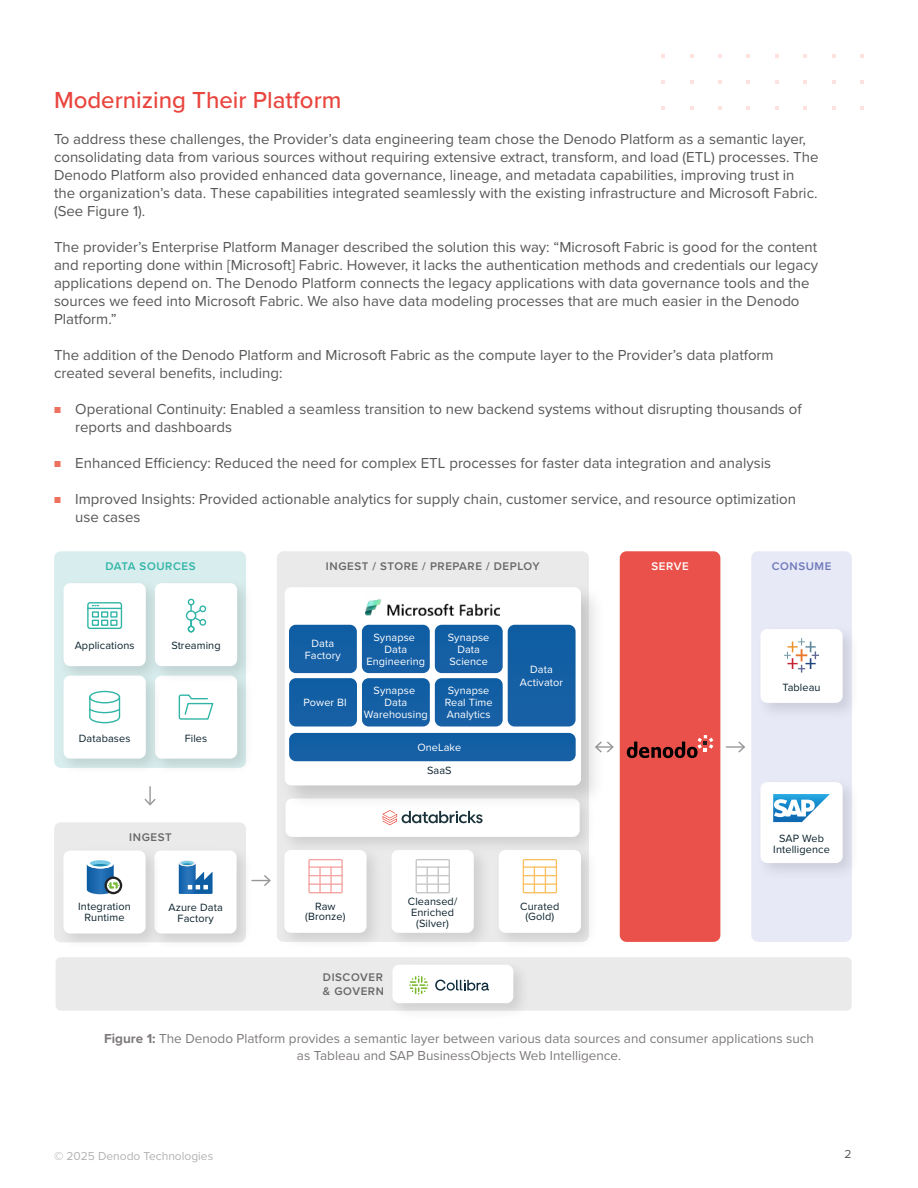
<style>
.page{position:relative;width:918px;height:1188px;background:#fff}
.page>*{position:absolute;margin:0;border:0;box-sizing:border-box;transform-origin:0 0}
.t1{font:500 24px "Proxima Nova";color:#e9453e}
.t2{font:15px/18px "Proxima Nova";color:#575756}
.t3{font:13.5px/18px "Proxima Nova";color:#7e7a79;text-align:center}
.t4{font:12px "Proxima Nova";color:#b3b2b2}
.t5{font:12px "Proxima Nova";color:#575756}
.t6{font:600 11.55px/14.5px "Proxima Nova";letter-spacing:.05em;color:#676767}
.t7{font:600 11.55px "Proxima Nova";letter-spacing:.05em;color:#2fb4a6}
.t8{font:600 11.55px "Proxima Nova";letter-spacing:.05em;color:#6d78b9}
.t9{font:600 11.55px "Proxima Nova";letter-spacing:.05em;color:#fff}
.t10{font:10.95px/10.9px "Proxima Nova";letter-spacing:.01em;color:#0b222d;text-align:center}
.t11{font:10.95px/12.3px "Proxima Nova";letter-spacing:.01em;color:#fff;text-align:center}
.s1{font-size:10.5px;color:#ee715f}
.s2{font-weight:700}
</style>
<div class="page">
<div style="left:751px;top:551px;width:101px;height:391px;background:#e7e9f7;border-radius:7px"></div>
<div style="left:760px;top:629px;width:83px;height:74px;background:#fff;border-radius:7px"></div>
<svg style="left:784px;top:638px;width:35px;height:35px"></svg>
<div style="left:760px;top:782px;width:83px;height:81px;background:#fff;border-radius:7px"></div>
<svg style="left:773px;top:794px;width:57px;height:28px"></svg>
<svg style="left:144px;top:787px;width:12px;height:19px"></svg>
<svg style="left:258px;top:875px;width:13px;height:11px"></svg>
<svg style="left:611px;top:744px;width:3px;height:6px"></svg>
<svg style="left:726px;top:741px;width:19px;height:12px"></svg>
<div style="left:620px;top:551px;width:100px;height:391px;background:#ea514a;border-radius:7px"></div>
<svg style="left:627px;top:735px;width:86px;height:23px"></svg>
<div style="left:56px;top:957px;width:796px;height:54px;background:#eaeaea;border-radius:5px"></div>
<div style="left:277px;top:551px;width:312px;height:391px;background:#eaeaea;border-radius:7px"></div>
<div style="left:284px;top:850px;width:83px;height:83px;background:#fff;border-radius:7px"></div>
<svg style="left:308px;top:859px;width:35px;height:7px"></svg>
<div style="left:308px;top:875px;width:35px;height:10px;border:1px solid #f4a5a3"></div>
<div style="left:308px;top:866px;width:35px;height:10px;border:1px solid #f4a5a3"></div>
<svg style="left:308px;top:883px;width:35px;height:11px"></svg>
<hr style="left:319px;top:867px;width:2px;height:26px;background:#f4a5a3">
<hr style="left:330px;top:867px;width:2px;height:26px;background:#f4a5a3">
<img style="left:393px;top:858px;width:89px;height:83px">
<div style="left:392px;top:850px;width:82px;height:83px;background:#fff;border-radius:7px"></div>
<svg style="left:415px;top:859px;width:35px;height:35px"></svg>
<div style="left:499px;top:850px;width:82px;height:83px;background:#fff;border-radius:7px"></div>
<svg style="left:522px;top:859px;width:36px;height:35px"></svg>
<img style="left:276px;top:816px;width:315px;height:42px">
<div style="left:286px;top:798px;width:294px;height:39px;background:#fff;border-radius:7px"></div>
<svg style="left:383px;top:816px;width:100px;height:9px"></svg>
<img style="left:286px;top:588px;width:325px;height:228px">
<div style="left:285px;top:587px;width:296px;height:198px;background:#fff;border-radius:7px"></div>
<svg style="left:289px;top:625px;width:287px;height:102px;background:#2d70ae"></svg>
<div style="left:289px;top:733px;width:287px;height:28px;background:#145fa5"></div>
<img style="left:365px;top:599px;width:135px;height:40px">
<div style="left:54px;top:551px;width:192px;height:217px;background:#d8eded;border-radius:7px"></div>
<img style="left:167px;top:687px;width:79px;height:81px">
<div style="left:155px;top:676px;width:82px;height:83px;background:#fff;border-radius:7px"></div>
<svg style="left:178px;top:694px;width:36px;height:26px"></svg>
<div style="left:64px;top:583px;width:82px;height:83px;background:#fff;border-radius:7px"></div>
<svg style="left:87px;top:602px;width:36px;height:27px"></svg>
<img style="left:54px;top:666px;width:113px;height:102px">
<div style="left:64px;top:676px;width:82px;height:83px;background:#fff;border-radius:7px"></div>
<div style="left:89px;top:691px;width:31px;height:12px;border:1px solid #2fb4a6;border-radius:50%"></div>
<svg style="left:89px;top:696px;width:32px;height:28px"></svg>
<img style="left:145px;top:584px;width:100px;height:103px">
<div style="left:155px;top:583px;width:82px;height:83px;background:#fff;border-radius:7px"></div>
<div style="left:186px;top:610px;width:10px;height:11px;border:1px solid #2fb4a6;border-radius:50%"></div>
<div style="left:188px;top:599px;width:7px;height:6px;border:1px solid #2fb4a6;border-radius:50%"></div>
<div style="left:188px;top:626px;width:7px;height:6px;border:1px solid #2fb4a6;border-radius:50%"></div>
<svg style="left:190px;top:604px;width:17px;height:23px"></svg>
<div style="left:54px;top:822px;width:192px;height:120px;background:#eaeaea;border-radius:7px"></div>
<div style="left:154px;top:851px;width:83px;height:82px;background:#fff;border-radius:7px"></div>
<svg style="left:179px;top:860px;width:17px;height:6px"></svg>
<svg style="left:181px;top:861px;width:13px;height:4px"></svg>
<svg style="left:179px;top:863px;width:34px;height:31px"></svg>
<div style="left:63px;top:851px;width:83px;height:82px;background:#fff;border-radius:7px"></div>
<div style="left:90px;top:860px;width:21px;height:6px;background:#76cae7;border-radius:50%"></div>
<svg style="left:87px;top:864px;width:35px;height:30px"></svg>
<img style="left:398px;top:966px;width:123px;height:46px">
<div style="left:392px;top:965px;width:121px;height:38px;background:#fff;border-radius:7px"></div>
<svg style="left:409px;top:976px;width:19px;height:19px"></svg>
<svg style="left:435px;top:980px;width:54px;height:11px"></svg>
<svg style="left:860px;top:106px;width:4px;height:4px"></svg>
<svg style="left:661px;top:106px;width:4px;height:4px"></svg>
<svg style="left:690px;top:106px;width:3px;height:4px"></svg>
<svg style="left:718px;top:106px;width:4px;height:4px"></svg>
<svg style="left:746px;top:106px;width:4px;height:4px"></svg>
<svg style="left:775px;top:106px;width:4px;height:4px"></svg>
<svg style="left:803px;top:106px;width:4px;height:4px"></svg>
<svg style="left:832px;top:106px;width:4px;height:4px"></svg>
<svg style="left:860px;top:80px;width:4px;height:4px"></svg>
<svg style="left:661px;top:80px;width:4px;height:4px"></svg>
<svg style="left:690px;top:80px;width:3px;height:4px"></svg>
<svg style="left:718px;top:80px;width:4px;height:4px"></svg>
<svg style="left:746px;top:80px;width:4px;height:4px"></svg>
<svg style="left:775px;top:80px;width:4px;height:4px"></svg>
<svg style="left:803px;top:80px;width:4px;height:4px"></svg>
<svg style="left:832px;top:80px;width:4px;height:4px"></svg>
<svg style="left:860px;top:54px;width:4px;height:4px"></svg>
<svg style="left:661px;top:54px;width:4px;height:4px"></svg>
<svg style="left:690px;top:54px;width:3px;height:4px"></svg>
<svg style="left:718px;top:54px;width:4px;height:4px"></svg>
<svg style="left:746px;top:54px;width:4px;height:4px"></svg>
<svg style="left:775px;top:54px;width:4px;height:4px"></svg>
<svg style="left:803px;top:54px;width:4px;height:4px"></svg>
<svg style="left:832px;top:54px;width:4px;height:4px"></svg>
<h1 class="t1" style="left:54px;top:82px;width:289px">Modernizing Their Platform</h1>
<p class="t2" style="left:54px;top:129px;width:766px">To address these challenges, the Provider’s data engineering team chose the Denodo Platform as a semantic layer, consolidating data from various sources without requiring extensive extract, transform, and load (ETL) processes. The Denodo Platform also provided enhanced data governance, lineage, and metadata capabilities, improving trust in the organization’s data. These capabilities integrated seamlessly with the existing infrastructure and Microsoft Fabric. (See Figure 1).</p>
<p class="t2" style="left:54px;top:237px;width:766px">The provider’s Enterprise Platform Manager described the solution this way: “Microsoft Fabric is good for the content and reporting done within [Microsoft] Fabric. However, it lacks the authentication methods and credentials our legacy applications depend on. The Denodo Platform connects the legacy applications with data governance tools and the sources we feed into Microsoft Fabric. We also have data modeling processes that are much easier in the Denodo Platform.”</p>
<p class="t2" style="left:54px;top:345px;width:721px">The addition of the Denodo Platform and Microsoft Fabric as the compute layer to the Provider’s data platform created several benefits, including:</p>
<p class="t2" style="left:75px;top:399px;width:728px;text-indent:-21px"><span class="s1">■</span> Operational Continuity: Enabled a seamless transition to new backend systems without disrupting thousands of reports and dashboards</p>
<p class="t2" style="left:54px;top:453px;width:719px"><span class="s1">■</span> Enhanced Efficiency: Reduced the need for complex ETL processes for faster data integration and analysis</p>
<p class="t2" style="left:75px;top:489px;width:722px;text-indent:-21px"><span class="s1">■</span> Improved Insights: Provided actionable analytics for supply chain, customer service, and resource optimization use cases</p>
<p class="t7" style="left:105px;top:558px;width:92px">DATA SOURCES</p>
<p class="t10" style="left:75px;top:640px;width:61px">Applications</p>
<p class="t10" style="left:79px;top:732px;width:53px">Databases</p>
<p class="t10" style="left:171px;top:640px;width:51px">Streaming</p>
<p class="t10" style="left:185px;top:732px;width:24px">Files</p>
<p class="t6" style="left:129px;top:830px;width:44px">INGEST</p>
<p class="t10" style="left:78px;top:901px;width:54px">Integration<br>Runtime</p>
<p class="t10" style="left:169px;top:901px;width:56px">Azure Data<br>Factory</p>
<p class="t6" style="left:326px;top:559px;width:215px">INGEST / STORE / PREPARE / DEPLOY</p>
<p class="t11" style="left:305px;top:636px;width:38px">Data<br>Factory</p>
<p class="t11" style="left:366px;top:630px;width:60px">Synapse<br>Data<br>Engineering</p>
<p class="t11" style="left:448px;top:630px;width:43px">Synapse<br>Data<br>Science</p>
<p class="t11" style="left:304px;top:696px;width:45px">Power BI</p>
<p class="t11" style="left:364px;top:684px;width:65px">Synapse<br>Data<br>Warehousing</p>
<p class="t11" style="left:445px;top:684px;width:49px;text-align:left">Synapse<br>Real Time<br>Analytics</p>
<p class="t11" style="left:417px;top:741px;width:45px">OneLake</p>
<p class="t10" style="left:427px;top:764px;width:26px">SaaS</p>
<p class="t11" style="left:520px;top:663px;width:45px">Data<br>Activator</p>
<p class="t10" style="left:305px;top:900px;width:42px">Raw (Bronze)</p>
<p class="t10" style="left:408px;top:895px;width:51px">Cleansed/<br>Enriched (Silver)</p>
<p class="t10" style="left:520px;top:900px;width:41px">Curated (Gold)</p>
<p class="t6" style="left:323px;top:969px;width:63px">DISCOVER &amp; GOVERN</p>
<p class="t9" style="left:651px;top:558px;width:39px">SERVE</p>
<p class="t8" style="left:772px;top:558px;width:61px">CONSUME</p>
<p class="t10" style="left:782px;top:681px;width:40px">Tableau</p>
<p class="t10" style="left:773px;top:833px;width:58px">SAP Web<br>Intelligence</p>
<p class="t3" style="left:104px;top:1028px;width:711px"><span class="s2">Figure 1:</span> The Denodo Platform provides a semantic layer between various data sources and consumer applications such as Tableau and SAP BusinessObjects Web Intelligence.</p>
<p class="t4" style="left:54px;top:1147px;width:161px">© 2025 Denodo Technologies</p>
<p class="t5" style="left:844px;top:1145px;width:9px">2</p>
</div>
